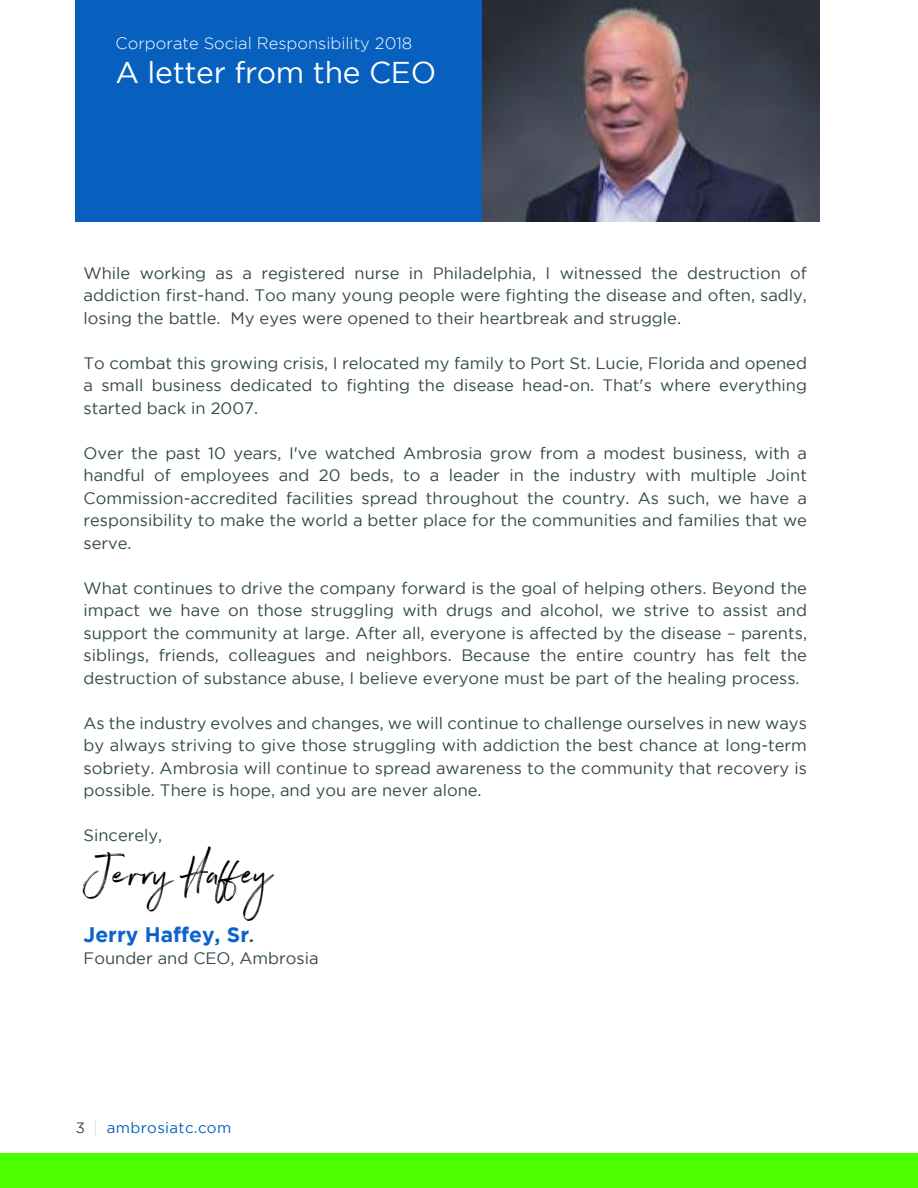
<style>
.page{position:relative;width:918px;height:1188px;background:#fff}
.page>*{position:absolute;margin:0;border:0;box-sizing:border-box;transform-origin:0 0}
.t1{font:48.45px "Northwell Alt";color:#000}
.t2{font:30px "Gotham";letter-spacing:-.01em;color:#fff}
.t3{font:700 21px "Gotham";color:#0c64ca}
.t4{font:16.5px/22.5px "Gotham";color:#33494a;text-align:justify}
.t5{font:300 16.5px "Gotham";color:#fff}
.t6{font:15px "Gotham";letter-spacing:.025em;color:#0760be}
.s1{font-family:"Northwell"}
.s2{font-size:16.5px;color:#33494a}
.s3{color:#33494a}
.s4{font-weight:100;color:#90a4a2}
</style>
<div class="page">
<div style="left:76px;top:0;width:740px;height:221px;background:#0760be"></div>
<div style="left:0;top:1153px;width:918px;height:35px;background:#4bff00"></div>
<img style="left:482px;top:0;width:337px;height:221px">
<p class="t5" style="left:116px;top:37px;width:298px">Corporate Social Responsibility 2018</p>
<h2 class="t2" style="left:116px;top:60px;width:322px">A letter from the CEO</h2>
<p class="t4" style="left:84px;top:262px;width:725px">While working as a registered nurse in Philadelphia, I witnessed the destruction of addiction first-hand. Too many young people were fighting the disease and often, sadly, losing the battle. My eyes were opened to their heartbreak and struggle.</p>
<p class="t4" style="left:84px;top:352px;width:725px">To combat this growing crisis, I relocated my family to Port St. Lucie, Florida and opened a small business dedicated to fighting the disease head-on. That's where everything started back in 2007.</p>
<p class="t4" style="left:84px;top:442px;width:725px">Over the past 10 years, I've watched Ambrosia grow from a modest business, with a handful of employees and 20 beds, to a leader in the industry with multiple Joint Commission-accredited facilities spread throughout the country. As such, we have a responsibility to make the world a better place for the communities and families that we serve.</p>
<p class="t4" style="left:84px;top:577px;width:725px">What continues to drive the company forward is the goal of helping others. Beyond the impact we have on those struggling with drugs and alcohol, we strive to assist and support the community at large. After all, everyone is affected by the disease – parents, siblings, friends, colleagues and neighbors. Because the entire country has felt the destruction of substance abuse, I believe everyone must be part of the healing process.</p>
<p class="t4" style="left:84px;top:712px;width:725px">As the industry evolves and changes, we will continue to challenge ourselves in new ways by always striving to give those struggling with addiction the best chance at long-term sobriety. Ambrosia will continue to spread awareness to the community that recovery is possible. There is hope, and you are never alone.</p>
<p class="t4" style="left:84px;top:824px;width:80px">Sincerely,</p>
<h1 class="t1" style="left:82px;top:838px;width:192px">Jer<span class="s1">r</span>y Haf<span class="s1">fey</span></h1>
<p class="t3" style="left:84px;top:926px;width:172px">Jerry Haffey, Sr<span class="s2">.</span></p>
<p class="t4" style="left:84px;top:947px;width:237px">Founder and CEO, Ambrosia</p>
<p class="t6" style="left:76px;top:1121px;width:157px"><span class="s3">3</span> <span class="s4">|</span> ambrosiatc.com</p>
</div>
